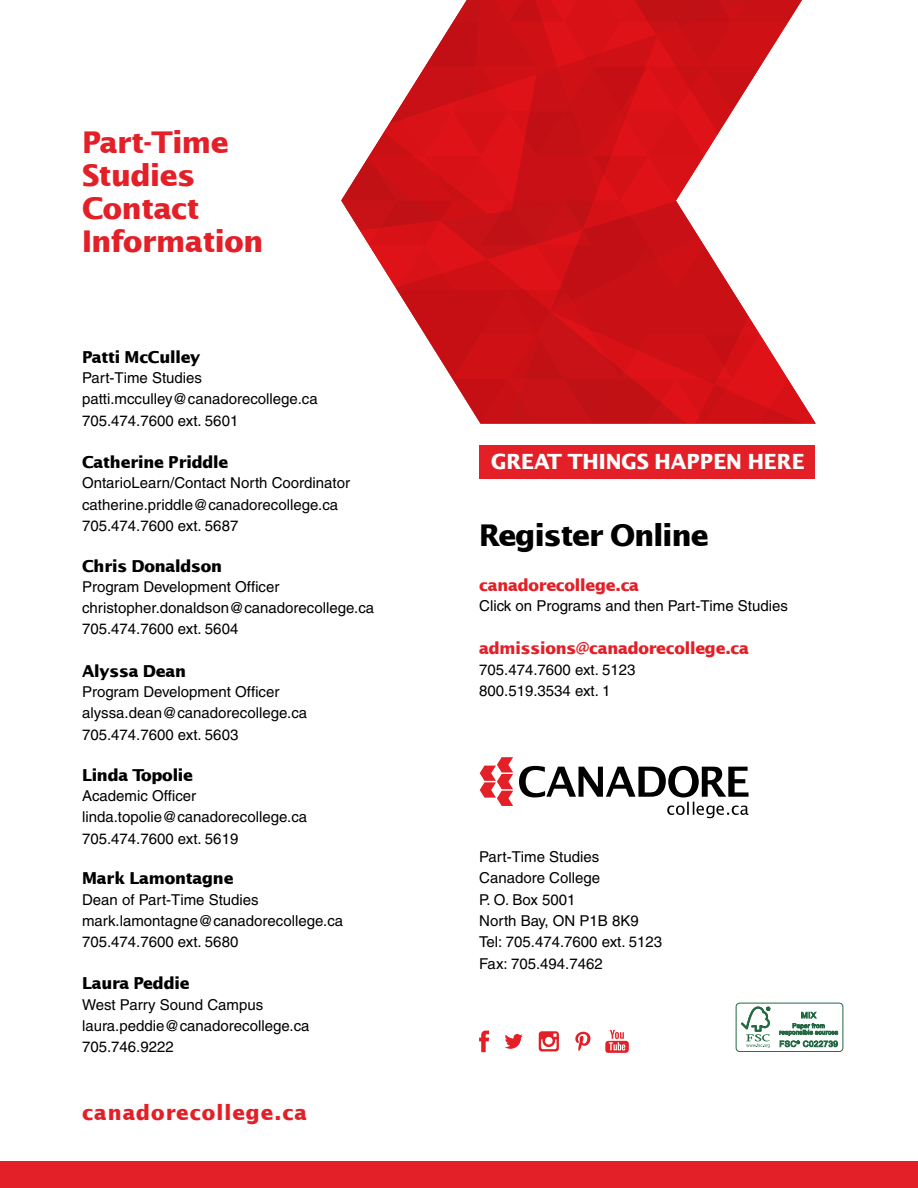
<style>
.page{position:relative;width:918px;height:1188px;background:#fff}
.page>*{position:absolute;margin:0;border:0;box-sizing:border-box;transform-origin:0 0}
.t1{font:700 30px/33px "Lucida Sans";letter-spacing:-.01em;color:#e31f27}
.t2{font:700 30px "Lucida Sans";letter-spacing:-.025em;color:#000}
.t3{font:700 21px "Lucida Sans";color:#fff}
.t4{font:700 21px "Lucida Sans";letter-spacing:.05em;color:#e31f27}
.t5{font:700 16.5px "Lucida Sans";letter-spacing:-.01em;color:#000}
.t6{font:700 16.5px "Lucida Sans";letter-spacing:-.01em;color:#e31f27}
.t7{font:15px/21.3px "Helvetica";color:#000}
</style>
<div class="page">
<svg style="left:341px;top:0;width:475px;height:424px"></svg>
<div style="left:480px;top:445px;width:335px;height:33px;background:#e31f27"></div>
<svg style="left:519px;top:766px;width:230px;height:52px"></svg>
<svg style="left:480px;top:757px;width:33px;height:49px"></svg>
<svg style="left:479px;top:1031px;width:10px;height:21px"></svg>
<svg style="left:505px;top:1034px;width:18px;height:15px"></svg>
<svg style="left:575px;top:1032px;width:15px;height:19px"></svg>
<svg style="left:605px;top:1030px;width:24px;height:23px"></svg>
<svg style="left:539px;top:1031px;width:20px;height:20px"></svg>
<div style="left:736px;top:1003px;width:107px;height:49px;border:1px solid #236943;border-radius:4px"></div>
<svg style="left:741px;top:1007px;width:29px;height:41px"></svg>
<svg style="left:779px;top:1011px;width:59px;height:36px"></svg>
<div style="left:0;top:1162px;width:918px;height:26px;background:#e31f27"></div>
<h1 class="t1" style="left:82px;top:125px;width:183px">Part-Time<br>Studies<br>Contact<br>Information</h1>
<p class="t5" style="left:82px;top:347px;width:120px">Patti McCulley</p>
<p class="t7" style="left:82px;top:367px;width:237px">Part-Time Studies patti.mcculley@canadorecollege.ca<br>705.474.7600 ext. 5601</p>
<p class="t5" style="left:82px;top:452px;width:148px">Catherine Priddle</p>
<p class="t7" style="left:82px;top:472px;width:269px">OntarioLearn/Contact North Coordinator catherine.priddle@canadorecollege.ca<br>705.474.7600 ext. 5687</p>
<p class="t5" style="left:82px;top:556px;width:142px">Chris Donaldson</p>
<p class="t7" style="left:82px;top:576px;width:294px">Program Development Officer christopher.donaldson@canadorecollege.ca<br>705.474.7600 ext. 5604</p>
<p class="t5" style="left:82px;top:661px;width:106px">Alyssa Dean</p>
<p class="t7" style="left:82px;top:681px;width:227px">Program Development Officer alyssa.dean@canadorecollege.ca<br>705.474.7600 ext. 5603</p>
<p class="t5" style="left:82px;top:765px;width:112px">Linda Topolie</p>
<p class="t7" style="left:82px;top:785px;width:227px">Academic Officer linda.topolie@canadorecollege.ca<br>705.474.7600 ext. 5619</p>
<p class="t5" style="left:82px;top:869px;width:153px">Mark Lamontagne</p>
<p class="t7" style="left:82px;top:889px;width:263px">Dean of Part-Time Studies mark.lamontagne@canadorecollege.ca<br>705.474.7600 ext. 5680</p>
<p class="t5" style="left:82px;top:974px;width:109px">Laura Peddie</p>
<p class="t7" style="left:82px;top:994px;width:229px">West Parry Sound Campus laura.peddie@canadorecollege.ca<br>705.746.9222</p>
<h2 class="t4" style="left:82px;top:1100px;width:226px">canadorecollege.ca</h2>
<h2 class="t3" style="left:491px;top:449px;width:315px">GREAT THINGS HAPPEN HERE</h2>
<h1 class="t2" style="left:479px;top:517px;width:231px">Register Online</h1>
<p class="t6" style="left:479px;top:575px;width:161px">canadorecollege.ca</p>
<p class="t7" style="left:479px;top:595px;width:310px">Click on Programs and then Part-Time Studies</p>
<p class="t6" style="left:479px;top:639px;width:271px">admissions@canadorecollege.ca</p>
<p class="t7" style="left:479px;top:659px;width:158px">705.474.7600 ext. 5123<br>800.519.3534 ext. 1</p>
<p class="t7" style="left:479px;top:846px;width:184px">Part-Time Studies<br>Canadore College<br>P. O. Box 5001<br>North Bay, ON P1B 8K9<br>Tel: 705.474.7600 ext. 5123<br>Fax: 705.494.7462</p>
</div>
